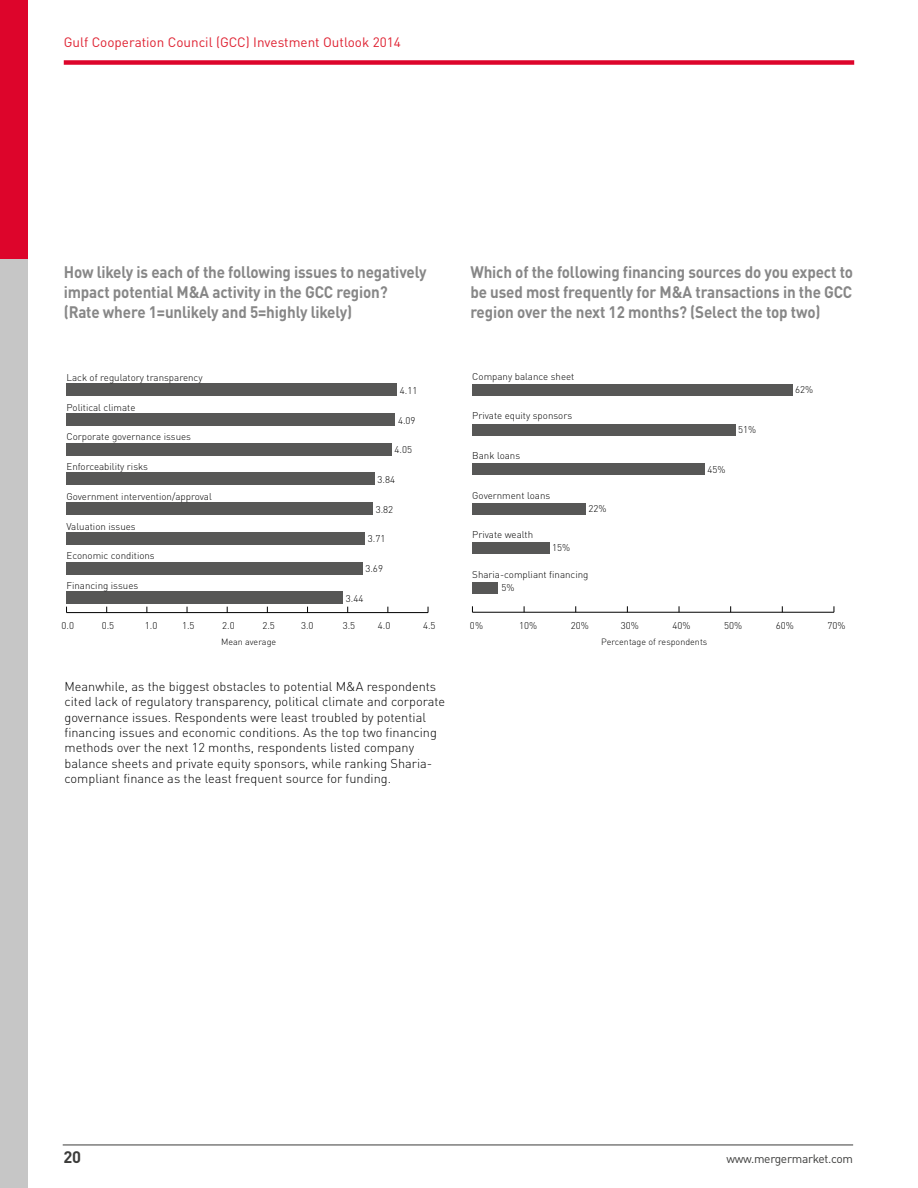
<style>
.page{position:relative;width:918px;height:1188px;background:#fff}
.page>*{position:absolute;margin:0;border:0;box-sizing:border-box;transform-origin:0 0}
.t1{font:700 16.5px/19.8px "DINOT";letter-spacing:-.01em;color:#878787;scale:.92 1}
.t2{font:700 16.5px "DINOT";color:#3c3c3b}
.t3{font:13.5px "DINOT";color:#df2232}
.t4{font:300 12.75px/15.3px "DINOT";color:#000}
.t5{font:12px "DINOT";letter-spacing:-.025em;color:#3c3c3b}
.t6{font:300 9.75px "DINOT";color:#000}
.t7{font:300 9px "DINOT";color:#000}
</style>
<div class="page">
<div style="left:0;top:0;width:28px;height:259px;background:#dd052b"></div>
<div style="left:0;top:259px;width:28px;height:929px;background:#c6c6c6"></div>
<div style="left:64px;top:60px;width:790px;height:5px;background:#dd052b"></div>
<hr style="left:63px;top:1145px;width:790px;height:1px;background:#3c3c3b">
<hr style="left:67px;top:612px;width:361px;height:1px;background:#000">
<div style="left:67px;top:384px;width:330px;height:12px;background:#575756"></div>
<div style="left:67px;top:413px;width:328px;height:13px;background:#575756"></div>
<div style="left:67px;top:443px;width:325px;height:12px;background:#575756"></div>
<div style="left:67px;top:473px;width:308px;height:12px;background:#575756"></div>
<div style="left:67px;top:503px;width:306px;height:12px;background:#575756"></div>
<div style="left:67px;top:532px;width:298px;height:13px;background:#575756"></div>
<div style="left:67px;top:562px;width:296px;height:12px;background:#575756"></div>
<div style="left:67px;top:592px;width:276px;height:12px;background:#575756"></div>
<hr style="left:472px;top:612px;width:362px;height:1px;background:#000">
<div style="left:472px;top:384px;width:321px;height:12px;background:#575756"></div>
<div style="left:472px;top:424px;width:264px;height:11px;background:#575756"></div>
<div style="left:472px;top:463px;width:233px;height:12px;background:#575756"></div>
<div style="left:472px;top:503px;width:114px;height:12px;background:#575756"></div>
<div style="left:472px;top:543px;width:78px;height:11px;background:#575756"></div>
<div style="left:472px;top:582px;width:26px;height:12px;background:#575756"></div>
<p class="t3" style="left:64px;top:34px;width:339px">Gulf Cooperation Council (GCC) Investment Outlook 2014</p>
<p class="t1" style="left:64px;top:262px;width:396px">How likely is each of the following issues to negatively impact potential M&amp;A activity in the GCC region? (Rate where 1=unlikely and 5=highly likely)</p>
<p class="t1" style="left:470px;top:262px;width:417px;text-align:justify">Which of the following financing sources do you expect to be used most frequently for M&amp;A transactions in the GCC region over the next 12 months? (Select the top two)</p>
<p class="t6" style="left:67px;top:372px;width:138px">Lack of regulatory transparency</p>
<p class="t6" style="left:67px;top:401px;width:70px">Political climate</p>
<p class="t6" style="left:67px;top:431px;width:126px">Corporate governance issues</p>
<p class="t6" style="left:67px;top:461px;width:83px">Enforceability risks</p>
<p class="t6" style="left:67px;top:490px;width:147px">Government intervention/approval</p>
<p class="t6" style="left:67px;top:520px;width:71px">Valuation issues</p>
<p class="t6" style="left:67px;top:550px;width:90px">Economic conditions</p>
<p class="t6" style="left:67px;top:580px;width:73px">Financing issues</p>
<p class="t6" style="left:400px;top:384px;width:19px">4.11</p>
<p class="t6" style="left:398px;top:414px;width:19px">4.09</p>
<p class="t6" style="left:395px;top:444px;width:19px">4.05</p>
<p class="t6" style="left:378px;top:473px;width:19px">3.84</p>
<p class="t6" style="left:376px;top:503px;width:19px">3.82</p>
<p class="t6" style="left:368px;top:532px;width:19px">3.71</p>
<p class="t6" style="left:365px;top:562px;width:19px">3.69</p>
<p class="t6" style="left:346px;top:592px;width:19px">3.44</p>
<p class="t6" style="left:62px;top:620px;width:14px">0.0</p>
<p class="t6" style="left:102px;top:620px;width:14px">0.5</p>
<p class="t6" style="left:145px;top:620px;width:14px">1.0</p>
<p class="t6" style="left:182px;top:620px;width:14px">1.5</p>
<p class="t6" style="left:222px;top:620px;width:14px">2.0</p>
<p class="t6" style="left:262px;top:620px;width:14px">2.5</p>
<p class="t6" style="left:301px;top:620px;width:14px">3.0</p>
<p class="t6" style="left:343px;top:620px;width:14px">3.5</p>
<p class="t6" style="left:378px;top:620px;width:14px">4.0</p>
<p class="t6" style="left:423px;top:620px;width:14px">4.5</p>
<p class="t6" style="left:472px;top:370px;width:104px">Company balance sheet</p>
<p class="t6" style="left:472px;top:410px;width:101px">Private equity sponsors</p>
<p class="t6" style="left:472px;top:450px;width:49px">Bank loans</p>
<p class="t6" style="left:472px;top:489px;width:79px">Government loans</p>
<p class="t6" style="left:472px;top:529px;width:62px">Private wealth</p>
<p class="t6" style="left:552px;top:542px;width:20px">15%</p>
<p class="t6" style="left:589px;top:502px;width:20px">22%</p>
<p class="t6" style="left:472px;top:568px;width:118px">Sharia-compliant financing</p>
<p class="t6" style="left:502px;top:581px;width:15px">5%</p>
<p class="t6" style="left:707px;top:463px;width:20px">45%</p>
<p class="t6" style="left:738px;top:424px;width:20px">51%</p>
<p class="t6" style="left:795px;top:384px;width:20px">62%</p>
<p class="t6" style="left:470px;top:619px;width:15px">0%</p>
<p class="t6" style="left:519px;top:619px;width:20px">10%</p>
<p class="t6" style="left:571px;top:619px;width:20px">20%</p>
<p class="t6" style="left:621px;top:619px;width:20px">30%</p>
<p class="t6" style="left:673px;top:619px;width:20px">40%</p>
<p class="t6" style="left:724px;top:619px;width:20px">50%</p>
<p class="t6" style="left:776px;top:619px;width:20px">60%</p>
<p class="t6" style="left:827px;top:619px;width:20px">70%</p>
<p class="t7" style="left:221px;top:636px;width:57px">Mean average</p>
<p class="t7" style="left:601px;top:636px;width:108px">Percentage of respondents</p>
<p class="t4" style="left:65px;top:679px;width:382px">Meanwhile, as the biggest obstacles to potential M&amp;A respondents cited lack of regulatory transparency, political climate and corporate governance issues. Respondents were least troubled by potential financing issues and economic conditions. As the top two financing methods over the next 12 months, respondents listed company balance sheets and private equity sponsors, while ranking Sharia&shy;compliant finance as the least frequent source for funding.</p>
<p class="t2" style="left:63px;top:1146px;width:19px">20</p>
<p class="t5" style="left:726px;top:1151px;width:128px">www.mergermarket.com</p>
</div>
